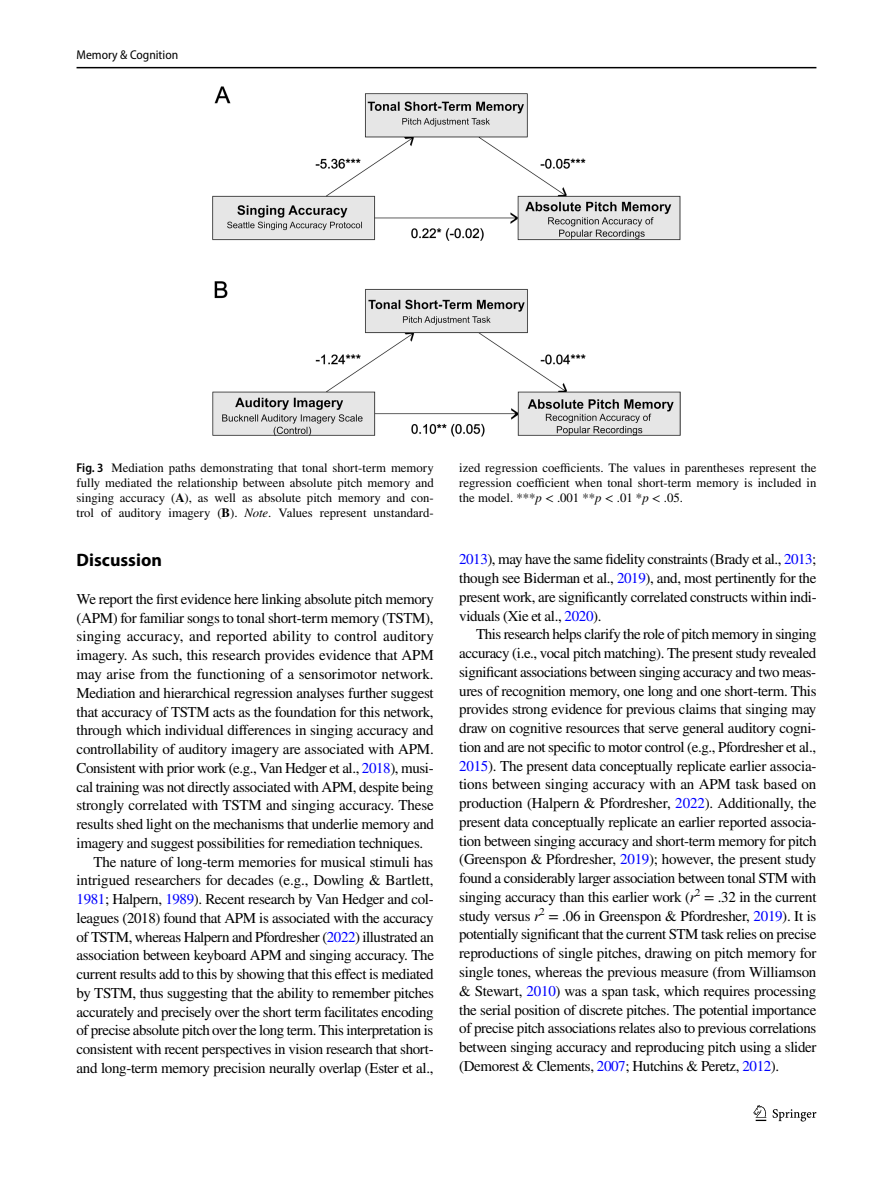
<style>
.page{position:relative;width:893px;height:1187px;background:#fff}
.page>*{position:absolute;margin:0;border:0;box-sizing:border-box;transform-origin:0 0}
.t1{font:700 18px "Myriad Pro";color:#000}
.t2{font:15px/18.8px "STIX";letter-spacing:-.025em;color:#000;text-align:justify}
.t3{font:15px "STIX";letter-spacing:-.005em;color:#000}
.t4{font:15px "STIX";letter-spacing:.005em;color:#000}
.t5{font:12.75px/15px "STIX";color:#000;text-align:justify}
.t6{font:semi-condensed 12.75px "Myriad Pro";color:#000}
.s1{font-family:"Myriad Pro";font-weight:600;font-stretch:semi-condensed}
.s2{font-weight:700}
.s3{font-style:italic}
.s4{color:#00f}
</style>
<div class="page">
<hr style="left:77px;top:67px;width:739px;height:1px;background:#000">
<svg style="left:753px;top:1105px;width:13px;height:15px"></svg>
<svg style="left:773px;top:1109px;width:43px;height:12px"></svg>
<img style="left:213px;top:87px;width:467px;height:350px">
<p class="t6" style="left:77px;top:48px;width:103px">Memory &amp; Cognition</p>
<p class="t5" style="left:77px;top:461px;width:359px"><span class="s1">Fig. 3</span> Mediation paths demonstrating that tonal short-term memory fully mediated the relationship between absolute pitch memory and singing accuracy (<span class="s2">A</span>), as well as absolute pitch memory and con&shy;trol of auditory imagery (<span class="s2">B</span>). <span class="s3">Note</span>. Values represent unstandard-</p>
<p class="t5" style="left:459px;top:461px;width:359px">ized regression coefficients. The values in parentheses represent the regression coefficient when tonal short-term memory is included in the model. ***<span class="s3">p</span> &lt; .001 **<span class="s3">p</span> &lt; .01 *<span class="s3">p</span> &lt; .05.</p>
<p class="t1" style="left:77px;top:548px;width:87px">Discussion</p>
<p class="t2" style="left:77px;top:590px;width:359px">We report the first evidence here linking absolute pitch memory</p>
<p class="t2" style="left:77px;top:609px;width:359px">(APM) for familiar songs to tonal short-term memory (TSTM),</p>
<p class="t4" style="left:77px;top:626px;width:359px">singing accuracy, and reported ability to control auditory</p>
<p class="t2" style="left:77px;top:646px;width:359px">imagery. As such, this research provides evidence that APM</p>
<p class="t3" style="left:77px;top:663px;width:359px">may arise from the functioning of a sensorimotor network.</p>
<p class="t2" style="left:77px;top:684px;width:359px">Mediation and hierarchical regression analyses further suggest</p>
<p class="t2" style="left:77px;top:703px;width:359px">that accuracy of TSTM acts as the foundation for this network,</p>
<p class="t2" style="left:77px;top:721px;width:359px">through which individual differences in singing accuracy and</p>
<p class="t2" style="left:77px;top:740px;width:359px">controllability of auditory imagery are associated with APM.</p>
<p class="t2" style="left:77px;top:759px;width:359px">Consistent with prior work (e.g., Van Hedger et al., <span class="s4">2018</span>), musi-</p>
<p class="t2" style="left:77px;top:778px;width:358px">cal training was not directly associated with APM, despite being</p>
<p class="t2" style="left:77px;top:796px;width:359px">strongly correlated with TSTM and singing accuracy. These</p>
<p class="t2" style="left:77px;top:815px;width:359px">results shed light on the mechanisms that underlie memory and</p>
<p class="t2" style="left:77px;top:834px;width:348px">imagery and suggest possibilities for remediation techniques.</p>
<p class="t2" style="left:94px;top:853px;width:341px">The nature of long-term memories for musical stimuli has</p>
<p class="t3" style="left:77px;top:870px;width:359px">intrigued researchers for decades (e.g., Dowling &amp; Bartlett,</p>
<p class="t2" style="left:77px;top:890px;width:359px"><span class="s4">1981</span>; Halpern, <span class="s4">1989</span>). Recent research by Van Hedger and col-</p>
<p class="t2" style="left:77px;top:909px;width:359px">leagues (2018) found that APM is associated with the accuracy</p>
<p class="t2" style="left:77px;top:928px;width:359px">of TSTM, whereas Halpern and Pfordresher (<span class="s4">2022</span>) illustrated an</p>
<p class="t2" style="left:77px;top:946px;width:359px">association between keyboard APM and singing accuracy. The</p>
<p class="t2" style="left:77px;top:965px;width:359px">current results add to this by showing that this effect is mediated</p>
<p class="t2" style="left:77px;top:984px;width:359px">by TSTM, thus suggesting that the ability to remember pitches</p>
<p class="t2" style="left:77px;top:1003px;width:359px">accurately and precisely over the short term facilitates encoding</p>
<p class="t2" style="left:77px;top:1021px;width:358px">of precise absolute pitch over the long term. This interpretation is</p>
<p class="t2" style="left:77px;top:1040px;width:359px">consistent with recent perspectives in vision research that short-</p>
<p class="t2" style="left:77px;top:1059px;width:359px">and long-term memory precision neurally overlap (Ester et al.,</p>
<p class="t2" style="left:459px;top:551px;width:359px"><span class="s4">2013</span>), may have the same fidelity constraints (Brady et al., <span class="s4">2013</span>; though see Biderman et al., <span class="s4">2019</span>), and, most pertinently for the present work, are significantly correlated constructs within indi&shy;viduals (Xie et al., <span class="s4">2020</span>).</p>
<p class="t2" style="left:459px;top:626px;width:359px;text-indent:17px">This research helps clarify the role of pitch memory in singing accuracy (i.e., vocal pitch matching). The present study revealed significant associations between singing accuracy and two meas&shy;ures of recognition memory, one long and one short-term. This provides strong evidence for previous claims that singing may draw on cognitive resources that serve general auditory cogni&shy;tion and are not specific to motor control (e.g., Pfordresher et al., <span class="s4">2015</span>). The present data conceptually replicate earlier associa&shy;tions between singing accuracy with an APM task based on production (Halpern &amp; Pfordresher, <span class="s4">2022</span>). Additionally, the present data conceptually replicate an earlier reported associa&shy;tion between singing accuracy and short-term memory for pitch (Greenspon &amp; Pfordresher, <span class="s4">2019</span>); however, the present study found a considerably larger association between tonal STM with singing accuracy than this earlier work (<span class="s3">r</span><sup>2</sup> = .32 in the current study versus <span class="s3">r</span><sup>2</sup> = .06 in Greenspon &amp; Pfordresher, <span class="s4">2019</span>). It is potentially significant that the current STM task relies on precise reproductions of single pitches, drawing on pitch memory for single tones, whereas the previous measure (from Williamson &amp; Stewart, <span class="s4">2010</span>) was a span task, which requires processing the serial position of discrete pitches. The potential importance of precise pitch associations relates also to previous correlations between singing accuracy and reproducing pitch using a slider (Demorest &amp; Clements, <span class="s4">2007</span>; Hutchins &amp; Peretz, <span class="s4">2012</span>).</p>
</div>
